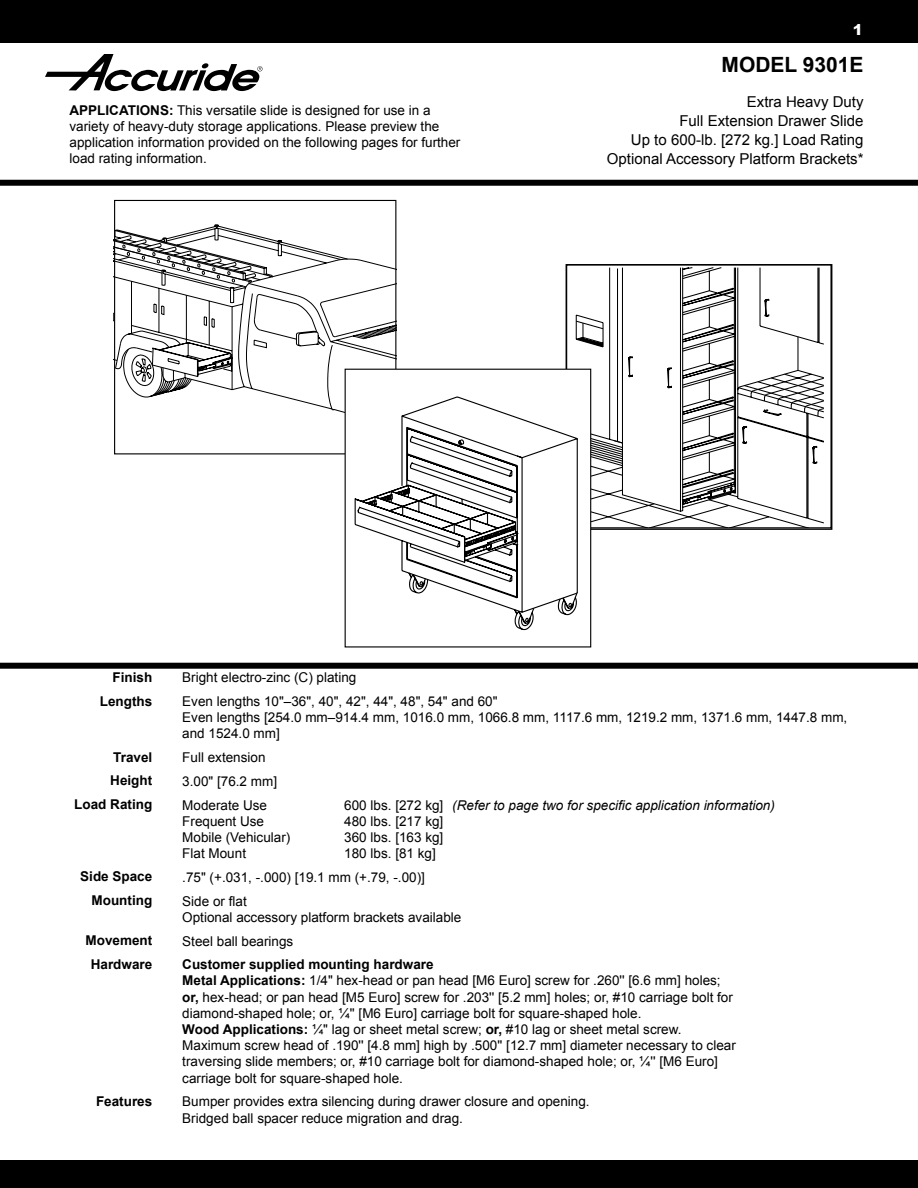
<style>
.page{position:relative;width:918px;height:1188px;background:#fff}
.page>*{position:absolute;margin:0;border:0;box-sizing:border-box;transform-origin:0 0}
.t1{font:700 21px "Arial";color:#000}
.t2{font:15px/18.8px "Arial";color:#000;text-align:right}
.t3{font:900 15px "Arial";color:#fff}
.t4{font:13.5px/16.2px "Arial";color:#000}
.t5{font:700 13.5px/23.7px "Arial";color:#000;text-align:right}
.t6{font:italic 13.5px "Arial";color:#000}
.s1{font-weight:700}
.s2{font-style:normal}
</style>
<div class="page">
<div style="left:0;top:1160px;width:918px;height:28px;background:#000"></div>
<svg style="left:45px;top:54px;width:217px;height:37px"></svg>
<div style="left:0;top:663px;width:918px;height:6px;background:#000"></div>
<div style="left:0;top:180px;width:918px;height:6px;background:#000"></div>
<div style="left:0;top:0;width:918px;height:43px;background:#000"></div>
<svg style="left:568px;top:267px;width:256px;height:259px"></svg>
<div style="left:566px;top:264px;width:265px;height:264px;border:1px solid #000"></div>
<svg style="left:136px;top:394px;width:209px;height:50px"></svg>
<svg style="left:116px;top:224px;width:281px;height:170px"></svg>
<svg style="left:248px;top:275px;width:149px;height:23px"></svg>
<div style="left:114px;top:200px;width:282px;height:254px;border:1px solid #000"></div>
<div style="left:345px;top:369px;width:246px;height:278px;background:#fff"></div>
<div style="left:345px;top:369px;width:246px;height:279px;border:1px solid #000"></div>
<svg style="left:354px;top:396px;width:225px;height:273px"></svg>
<svg style="left:354px;top:437px;width:224px;height:194px"></svg>
<p class="t4" style="left:70px;top:102px;width:392px"><span class="s1">APPLICATIONS:</span> This versatile slide is designed for use in a variety of heavy-duty storage applications. Please preview the application information provided on the following pages for further load rating information.</p>
<p class="t3" style="left:853px;top:19px;width:12px">1</p>
<h1 class="t1" style="left:722px;top:51px;width:143px">MODEL 9301E</h1>
<p class="t2" style="left:607px;top:93px;width:258px">Extra Heavy Duty<br>Full Extension Drawer Slide<br>Up to 600-lb. [272 kg.] Load Rating<br>Optional Accessory Platform Brackets*</p>
<p class="t5" style="left:100px;top:666px;width:54px">Finish<br>Lengths</p>
<p class="t5" style="left:74px;top:745px;width:80px">Travel<br>Height<br>Load Rating</p>
<p class="t5" style="left:80px;top:865px;width:74px">Side Space<br>Mounting</p>
<p class="t5" style="left:86px;top:929px;width:68px;text-align:center">Movement<br>Hardware</p>
<p class="t5" style="left:96px;top:1090px;width:58px">Features</p>
<p class="t4" style="left:182px;top:666px;width:317px;line-height:23.7px">Bright electro-zinc (C) plating<br>Even lengths 10"–36", 40", 42", 44", 48", 54" and 60"</p>
<p class="t4" style="left:182px;top:710px;width:667px">Even lengths [254.0 mm–914.4 mm, 1016.0 mm, 1066.8 mm, 1117.6 mm, 1219.2 mm, 1371.6 mm, 1447.8 mm, and 1524.0 mm]</p>
<p class="t4" style="left:182px;top:746px;width:96px;line-height:23.7px">Full extension<br>3.00" [76.2 mm]<br>Moderate Use</p>
<p class="t6" style="left:344px;top:796px;width:432px"><span class="s2">600 lbs. [272 kg]</span> (Refer to page two for specific application information)</p>
<p class="t4" style="left:182px;top:813px;width:83px">Frequent Use</p>
<p class="t4" style="left:344px;top:813px;width:101px">480 lbs. [217 kg]</p>
<p class="t4" style="left:182px;top:829px;width:110px">Mobile (Vehicular)</p>
<p class="t4" style="left:344px;top:829px;width:101px">360 lbs. [163 kg]</p>
<p class="t4" style="left:182px;top:846px;width:65px">Flat Mount</p>
<p class="t4" style="left:182px;top:842px;width:255px;line-height:23.7px;text-indent:162px">180 lbs. [81 kg] .75" (+.031, -.000) [19.1 mm (+.79, -.00)]<br>Side or flat</p>
<p class="t4" style="left:182px;top:905px;width:281px;line-height:23.7px">Optional accessory platform brackets available<br>Steel ball bearings</p>
<p class="t4" style="left:182px;top:957px;width:555px"><span class="s1">Customer supplied mounting hardware<br>Metal Applications:</span> 1/4" hex-head or pan head [M6 Euro] screw for .260'' [6.6 mm] holes; <span class="s1">or,</span> hex-head; or pan head [M5 Euro] screw for .203'' [5.2 mm] holes; or, #10 carriage bolt for diamond-shaped hole; or, ¼'' [M6 Euro] carriage bolt for square-shaped hole.<br><span class="s1">Wood Applications:</span> ¼" lag or sheet metal screw; <span class="s1">or,</span> #10 lag or sheet metal screw.<br>Maximum screw head of .190'' [4.8 mm] high by .500'' [12.7 mm] diameter necessary to clear traversing slide members; or, #10 carriage bolt for diamond-shaped hole; or, ¼'' [M6 Euro] carriage bolt for square-shaped hole.</p>
<p class="t4" style="left:182px;top:1094px;width:409px">Bumper provides extra silencing during drawer closure and opening.<br>Bridged ball spacer reduce migration and drag.</p>
</div>
